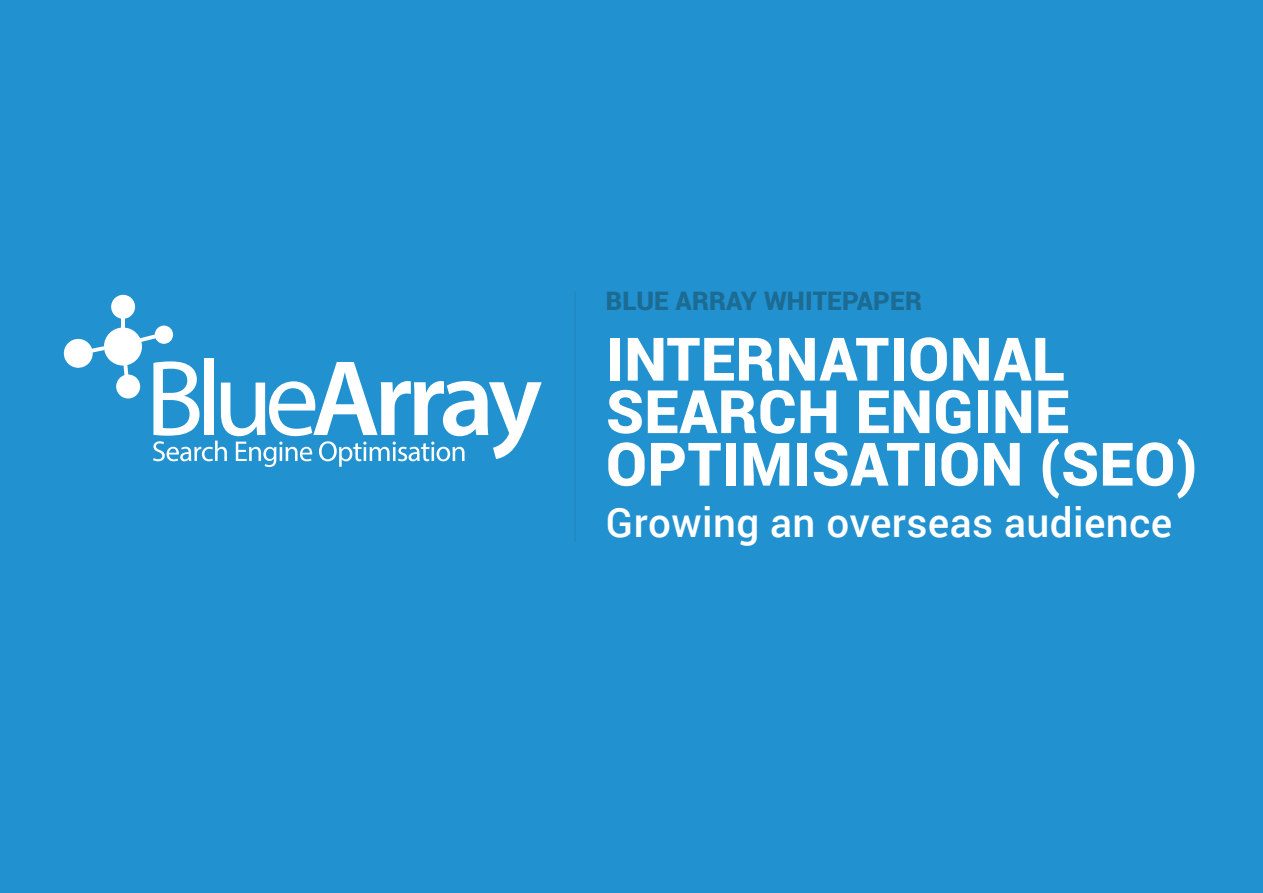
<style>
.page{position:relative;width:1263px;height:893px;background:#2291d0}
.page>*{position:absolute;margin:0;border:0;box-sizing:border-box;transform-origin:0 0}
.t1{font:900 60px/52.5px "Roboto";letter-spacing:.01em;color:#fff}
.t2{font:500 40.5px "Roboto";letter-spacing:.01em;color:#fff}
.t3{font:900 25.5px "Roboto";letter-spacing:.01em;color:#1c6b92}
</style>
<div class="page">
<div style="left:104px;top:327px;width:38px;height:39px;background:#fff;border-radius:50%"></div>
<div style="left:111px;top:295px;width:24px;height:24px;background:#fff;border-radius:50%"></div>
<div style="left:155px;top:326px;width:18px;height:18px;background:#fff;border-radius:50%"></div>
<div style="left:64px;top:339px;width:29px;height:29px;background:#fff;border-radius:50%"></div>
<hr style="left:121px;top:316px;width:4px;height:16px;background:#fff">
<svg style="left:136px;top:333px;width:27px;height:11px"></svg>
<svg style="left:116px;top:363px;width:25px;height:36px"></svg>
<svg style="left:90px;top:346px;width:15px;height:7px"></svg>
<div style="left:204px;top:358px;width:9px;height:77px;background:#fff"></div>
<svg style="left:153px;top:361px;width:389px;height:106px"></svg>
<hr style="left:574px;top:291px;width:2px;height:251px;background:#1c6b92">
<p class="t3" style="left:606px;top:283px;width:317px">BLUE ARRAY WHITEPAPER</p>
<p class="t1" style="left:606px;top:331px;width:593px">INTERNATIONAL<br>SEARCH ENGINE<br>OPTIMISATION (SEO)</p>
<p class="t2" style="left:606px;top:494px;width:568px">Growing an overseas audience</p>
</div>
